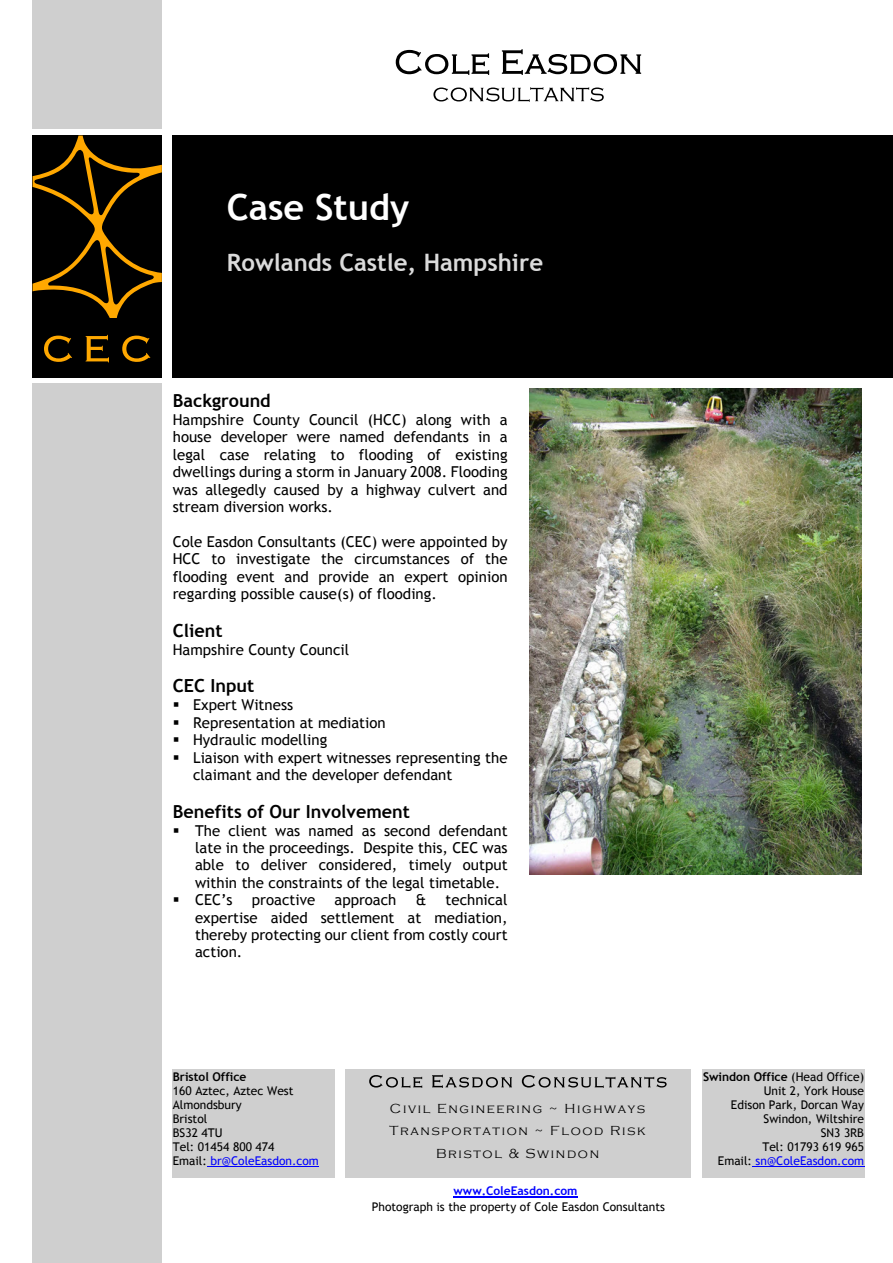
<style>
.page{position:relative;width:893px;height:1263px;background:#fff}
.page>*{position:absolute;margin:0;border:0;box-sizing:border-box;transform-origin:0 0}
.t1{font:700 36px "Trebuchet MS";color:#fff}
.t2{font:700 24px "Trebuchet MS";color:#dbdbdb}
.t3{font:700 18px "Trebuchet MS";color:#000}
.t4{font:15px/17.4px "Trebuchet MS";color:#000;text-align:justify}
.t5{font:300 13.5px/22.2px "Copperplate Gothic";letter-spacing:.125em;color:#000;text-align:center}
.t6{font:12px/14px "Trebuchet MS";color:#000;text-align:right}
.t7{font:700 12px "Trebuchet MS";color:#00f}
.t8{font:700 12px "Trebuchet MS";color:#000}
.s1{color:#00f}
.s2{font-weight:700}
</style>
<div class="page">
<div style="left:33px;top:0;width:129px;height:1263px;background:#cfcfcf"></div>
<svg style="left:27px;top:130px;width:141px;height:253px"></svg>
<svg style="left:33px;top:136px;width:129px;height:184px;background:#261900"></svg>
<div style="left:32px;top:319px;width:129px;height:57px;background:#000"></div>
<svg style="left:44px;top:336px;width:28px;height:26px"></svg>
<svg style="left:86px;top:335px;width:23px;height:28px"></svg>
<svg style="left:122px;top:336px;width:28px;height:26px"></svg>
<div style="left:173px;top:136px;width:720px;height:242px;background:#000"></div>
<svg style="left:396px;top:50px;width:93px;height:25px"></svg>
<svg style="left:502px;top:49px;width:139px;height:26px"></svg>
<svg style="left:433px;top:87px;width:171px;height:15px"></svg>
<img style="left:529px;top:389px;width:332px;height:486px">
<hr style="left:453px;top:1196px;width:125px;height:1px;background:#00f">
<div style="left:702px;top:1069px;width:162px;height:108px;background:#cfcfcf"></div>
<hr style="left:752px;top:1166px;width:112px;height:1px;background:#00f">
<div style="left:173px;top:1069px;width:162px;height:108px;background:#cfcfcf"></div>
<hr style="left:207px;top:1166px;width:112px;height:1px;background:#00f">
<div style="left:346px;top:1069px;width:345px;height:108px;background:#cfcfcf"></div>
<svg style="left:369px;top:1075px;width:53px;height:13px"></svg>
<svg style="left:432px;top:1075px;width:80px;height:13px"></svg>
<svg style="left:522px;top:1075px;width:145px;height:13px"></svg>
<h1 class="t1" style="left:227px;top:193px;width:184px">Case Study</h1>
<h2 class="t2" style="left:227px;top:254px;width:318px">Rowlands Castle, Hampshire</h2>
<p class="t3" style="left:173px;top:394px;width:99px">Background</p>
<p class="t4" style="left:173px;top:412px;width:336px">Hampshire County Council (HCC) along with a house developer were named defendants in a legal case relating to flooding of existing dwellings during a storm in January 2008. Flooding was allegedly caused by a highway culvert and stream diversion works.</p>
<p class="t4" style="left:173px;top:534px;width:336px">Cole Easdon Consultants (CEC) were appointed by HCC to investigate the circumstances of the flooding event and provide an expert opinion regarding possible cause(s) of flooding.</p>
<p class="t3" style="left:173px;top:623px;width:51px">Client</p>
<p class="t4" style="left:173px;top:642px;width:178px">Hampshire County Council</p>
<p class="t3" style="left:173px;top:679px;width:83px">CEC Input</p>
<p class="t4" style="left:193px;top:698px;width:316px;text-align:left">Expert Witness<br>Representation at mediation<br>Hydraulic modelling<br>Liaison with expert witnesses representing the claimant and the developer defendant</p>
<p class="t3" style="left:173px;top:804px;width:239px">Benefits of Our Involvement</p>
<p class="t4" style="left:195px;top:823px;width:314px;text-align:left">The client was named as second defendant late in the proceedings. Despite this, CEC was able to deliver considered, timely output within the constraints of the legal timetable.<br>CEC’s</p>
<p class="t4" style="left:195px;top:892px;width:314px;text-indent:250px">technical expertise aided settlement at mediation, thereby protecting our client from costly court action.</p>
<p class="t4" style="left:252px;top:892px;width:65px">proactive</p>
<p class="t4" style="left:334px;top:892px;width:63px">approach</p>
<p class="t4" style="left:416px;top:892px;width:12px">&amp;</p>
<p class="t8" style="left:173px;top:1072px;width:75px">Bristol Office</p>
<p class="t6" style="left:173px;top:1085px;width:148px;text-align:left">160 Aztec, Aztec West<br>Almondsbury<br>Bristol<br>BS32 4TU<br>Tel: 01454 800 474<br>Email: <span class="s1">br@ColeEasdon.com</span></p>
<p class="t5" style="left:390px;top:1097px;width:258px">Civil Engineering ~ Highways<br>Transportation ~ Flood Risk<br>Bristol &amp; Swindon</p>
<p class="t7" style="left:453px;top:1186px;width:126px">www.ColeEasdon.com</p>
<p class="t6" style="left:372px;top:1201px;width:295px">Photograph is the property of Cole Easdon Consultants</p>
<p class="t6" style="left:703px;top:1071px;width:163px"><span class="s2">Swindon Office</span> (Head Office)<br>Unit 2, York House<br>Edison Park, Dorcan Way<br>Swindon, Wiltshire<br>SN3 3RB<br>Tel: 01793 619 965<br>Email: <span class="s1">sn@ColeEasdon.com</span></p>
</div>
